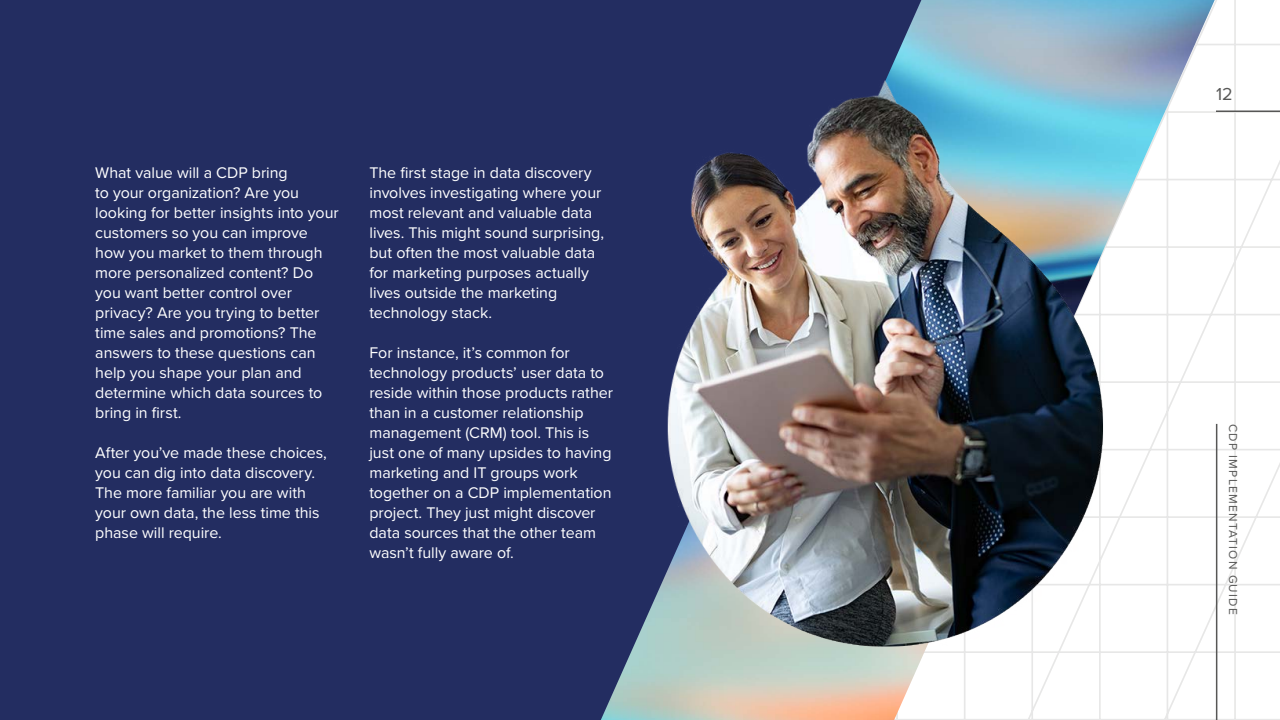
<style>
.page{position:relative;width:1280px;height:720px;background:#fff}
.page>*{position:absolute;margin:0;border:0;box-sizing:border-box;transform-origin:0 0}
.t1{font:18px "Proxima Nova";color:#575756}
.t2{font:16px/20px "Proxima Nova";letter-spacing:-.005em;color:#fff}
.t3{font:12px "Proxima Nova";letter-spacing:.1em;color:#575756}
</style>
<div class="page">
<div style="left:0;top:0;width:601px;height:720px;background:#232d61"></div>
<svg style="left:1215px;top:0;width:65px;height:720px"></svg>
<img style="left:601px;top:0;width:614px;height:720px">
<img style="left:629px;top:24px;width:491px;height:638px">
<hr style="left:1216px;top:424px;width:1px;height:296px;background:#575756">
<hr style="left:1216px;top:110px;width:64px;height:2px;background:#575756">
<p class="t2" style="left:95px;top:163px;width:245px">What value will a CDP bring<br>to your organization? Are you looking for better insights into your customers so you can improve how you market to them through more personalized content? Do you want better control over privacy? Are you trying to better time sales and promotions? The answers to these questions can help you shape your plan and determine which data sources to bring in first.</p>
<p class="t2" style="left:95px;top:443px;width:233px">After you’ve made these choices, you can dig into data discovery.<br>The more familiar you are with your own data, the less time this phase will require.</p>
<p class="t2" style="left:369px;top:163px;width:236px">The first stage in data discovery involves investigating where your most relevant and valuable data lives. This might sound surprising, but often the most valuable data for marketing purposes actually lives outside the marketing technology stack.</p>
<p class="t2" style="left:369px;top:343px;width:245px">For instance, it’s common for technology products’ user data to reside within those products rather than in a customer relationship management (CRM) tool. This is just one of many upsides to having marketing and IT groups work together on a CDP implementation project. They just might discover data sources that the other team wasn’t fully aware of.</p>
<p class="t1" style="left:1216px;top:83px;width:18px">12</p>
<p class="t3" style="left:1240px;top:424px;width:192px;rotate:90deg">CDP IMPLEMENTATION GUIDE</p>
</div>
